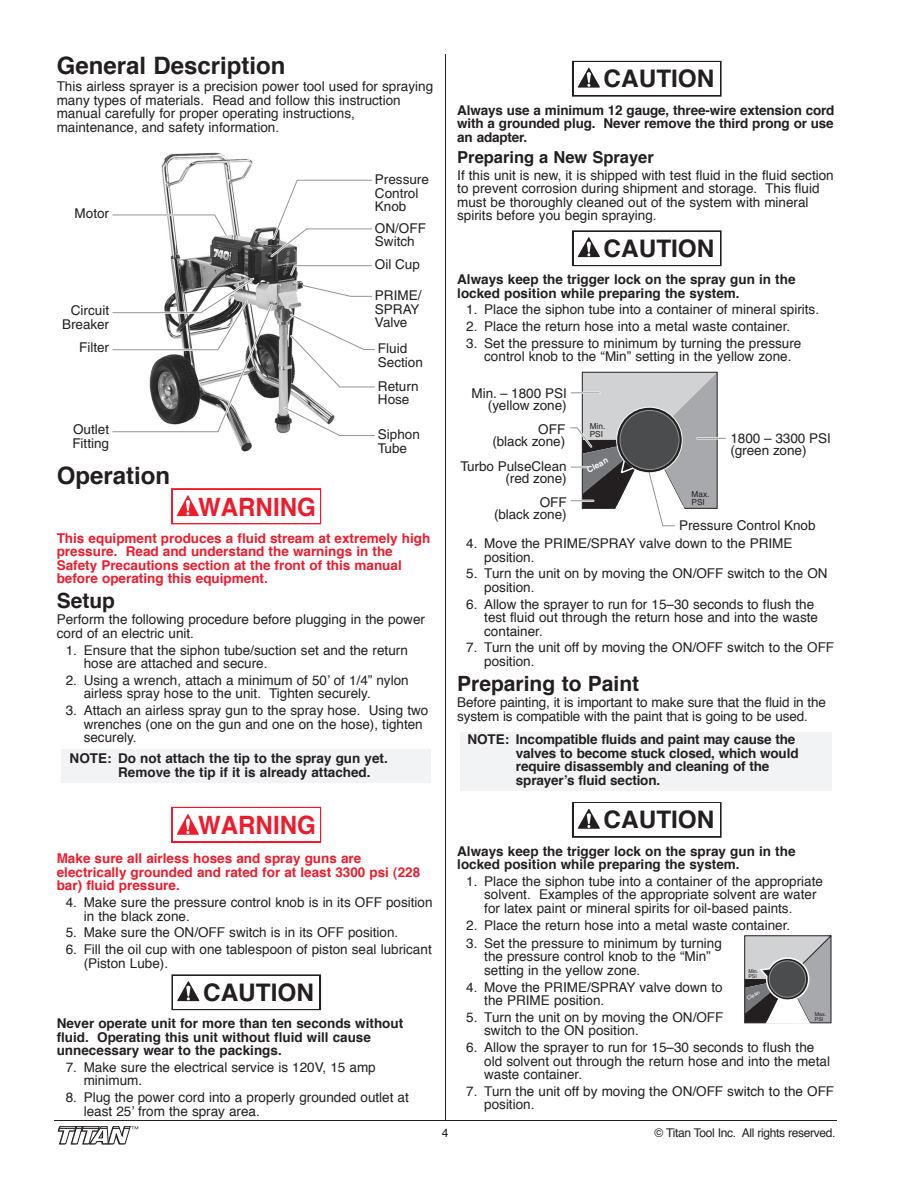
<style>
.page{position:relative;width:918px;height:1188px;background:#fff}
.page>*{position:absolute;margin:0;border:0;box-sizing:border-box;transform-origin:0 0}
.t1{font:700 25.2px "Helvetica";color:#ee1b2c;scale:.95 1}
.t2{font:700 24.15px "Helvetica";color:#231f20}
.t3{font:700 24px "Helvetica";color:#231f20}
.t4{font:700 21px "Helvetica";color:#231f20}
.t5{font:700 16.5px "Helvetica";color:#231f20}
.t6{font:13.5px/13.5px "Helvetica";color:#231f20}
.t7{font:700 13.5px/13.5px "Helvetica";color:#231f20}
.t8{font:700 13.5px/13.5px "Helvetica";color:#ee1b2c}
.t9{font:12px "Helvetica";letter-spacing:-.03em;color:#231f20}
.t10{font:8.25px/8.2px "Helvetica";color:#231f20}
.t11{font:700 8.25px "Helvetica";color:#fff}
.t12{font:5.25px/5.2px "Helvetica";color:#231f20}
.t13{font:5.25px "Helvetica";color:#fff}
</style>
<div class="page">
<svg style="left:171px;top:974px;width:150px;height:36px"></svg>
<svg style="left:171px;top:807px;width:150px;height:36px"></svg>
<div style="left:61px;top:750px;width:370px;height:33px;background:#f2f3f4"></div>
<svg style="left:171px;top:488px;width:150px;height:36px"></svg>
<img style="left:161px;top:152px;width:92px;height:300px">
<svg style="left:112px;top:178px;width:263px;height:260px"></svg>
<hr style="left:54px;top:1120px;width:783px;height:1px;background:#231f20">
<hr style="left:445px;top:54px;width:1px;height:1066px;background:#231f20">
<svg style="left:744px;top:935px;width:87px;height:89px;background:#a7a7a9"></svg>
<div style="left:769px;top:961px;width:37px;height:36px;background:#4b4c4d;border-radius:50%"></div>
<div style="left:769px;top:961px;width:37px;height:37px;border:1px solid #939598;border-radius:50%"></div>
<svg style="left:572px;top:802px;width:150px;height:36px"></svg>
<div style="left:460px;top:732px;width:372px;height:59px;background:#f2f3f4"></div>
<svg style="left:570px;top:372px;width:156px;height:155px"></svg>
<svg style="left:572px;top:230px;width:150px;height:36px"></svg>
<svg style="left:572px;top:61px;width:150px;height:36px"></svg>
<svg style="left:58px;top:1126px;width:80px;height:18px"></svg>
<h3 class="t3" style="left:57px;top:56px;width:230px">General Description</h3>
<p class="t6" style="left:57px;top:81px;width:378px">This airless sprayer is a precision power tool used for spraying many types of materials. Read and follow this instruction manual carefully for proper operating instructions, maintenance, and safety information.</p>
<p class="t6" style="left:75px;top:207px;width:36px">Motor</p>
<p class="t6" style="left:62px;top:305px;width:48px;text-align:right">Circuit<br>Breaker</p>
<p class="t6" style="left:79px;top:342px;width:31px">Filter</p>
<p class="t6" style="left:72px;top:424px;width:38px">Outlet<br>Fitting</p>
<h3 class="t3" style="left:57px;top:465px;width:115px">Operation</h3>
<h1 class="t1" style="left:198px;top:496px;width:125px">WARNING</h1>
<p class="t6" style="left:375px;top:174px;width:56px">Pressure<br>Control<br>Knob</p>
<p class="t6" style="left:375px;top:222px;width:53px">ON/OFF<br>Switch</p>
<p class="t6" style="left:375px;top:259px;width:47px">Oil Cup</p>
<p class="t6" style="left:375px;top:290px;width:48px">PRIME/<br>SPRAY<br>Valve</p>
<p class="t6" style="left:378px;top:343px;width:47px">Fluid<br>Section</p>
<p class="t6" style="left:378px;top:381px;width:42px">Return<br>Hose</p>
<p class="t6" style="left:378px;top:429px;width:44px">Siphon<br>Tube</p>
<p class="t8" style="left:57px;top:532px;width:375px">This equipment produces a fluid stream at extremely high pressure. Read and understand the warnings in the Safety Precautions section at the front of this manual before operating this equipment.</p>
<h3 class="t4" style="left:57px;top:592px;width:60px">Setup</h3>
<p class="t6" style="left:57px;top:614px;width:370px">Perform the following procedure before plugging in the power cord of an electric unit.</p>
<p class="t6" style="left:84px;top:644px;width:326px;text-indent:-18px">1. Ensure that the siphon tube/suction set and the return hose are attached and secure.</p>
<p class="t6" style="left:84px;top:675px;width:326px;text-indent:-18px">2. Using a wrench, attach a minimum of 50’ of 1/4” nylon airless spray hose to the unit. Tighten securely.</p>
<p class="t6" style="left:84px;top:705px;width:346px;text-indent:-18px">3. Attach an airless spray gun to the spray hose. Using two wrenches (one on the gun and one on the hose), tighten securely.</p>
<p class="t7" style="left:118px;top:753px;width:271px;text-indent:-49px">NOTE: Do not attach the tip to the spray gun yet.<br>Remove the tip if it is already attached.</p>
<h1 class="t1" style="left:198px;top:815px;width:125px">WARNING</h1>
<p class="t8" style="left:57px;top:853px;width:365px">Make sure all airless hoses and spray guns are electrically grounded and rated for at least 3300 psi (228 bar) fluid pressure.</p>
<p class="t6" style="left:84px;top:897px;width:350px;text-indent:-18px">4. Make sure the pressure control knob is in its OFF position in the black zone.</p>
<p class="t6" style="left:66px;top:927px;width:334px">5. Make sure the ON/OFF switch is in its OFF position.</p>
<p class="t6" style="left:84px;top:944px;width:350px;text-indent:-18px">6. Fill the oil cup with one tablespoon of piston seal lubricant (Piston Lube).</p>
<h2 class="t2" style="left:203px;top:982px;width:112px">CAUTION</h2>
<p class="t7" style="left:57px;top:1018px;width:348px">Never operate unit for more than ten seconds without fluid. Operating this unit without fluid will cause unnecessary wear to the packings.</p>
<p class="t6" style="left:84px;top:1061px;width:294px;text-indent:-18px">7. Make sure the electrical service is 120V, 15 amp minimum.</p>
<p class="t6" style="left:84px;top:1092px;width:327px;text-indent:-18px">8. Plug the power cord into a properly grounded outlet at least 25’ from the spray area.</p>
<h2 class="t2" style="left:604px;top:69px;width:112px">CAUTION</h2>
<p class="t7" style="left:457px;top:104px;width:379px;text-align:justify">Always use a minimum 12 gauge, three-wire extension cord with a grounded plug. Never remove the third prong or use an adapter.</p>
<p class="t5" style="left:457px;top:150px;width:198px">Preparing a New Sprayer</p>
<p class="t6" style="left:457px;top:169px;width:378px">If this unit is new, it is shipped with test fluid in the fluid section to prevent corrosion during shipment and storage. This fluid must be thoroughly cleaned out of the system with mineral spirits before you begin spraying.</p>
<h2 class="t2" style="left:604px;top:238px;width:112px">CAUTION</h2>
<p class="t7" style="left:457px;top:274px;width:340px">Always keep the trigger lock on the spray gun in the locked position while preparing the system.</p>
<p class="t6" style="left:466px;top:304px;width:354px">1. Place the siphon tube into a container of mineral spirits.</p>
<p class="t6" style="left:466px;top:321px;width:326px">2. Place the return hose into a metal waste container.</p>
<p class="t6" style="left:466px;top:337px;width:337px;text-align:center">3. Set the pressure to minimum by turning the pressure control knob to the “Min” setting in the yellow zone.</p>
<p class="t6" style="left:472px;top:388px;width:97px;line-height:12px;text-align:right">Min. – 1800 PSI (yellow zone)</p>
<p class="t6" style="left:493px;top:424px;width:74px;line-height:12px;text-align:right">OFF<br>(black zone)</p>
<p class="t10" style="left:590px;top:423px;width:17px">Min.<br>PSI</p>
<p class="t6" style="left:460px;top:461px;width:108px">Turbo PulseClean</p>
<p class="t11" style="left:586px;top:467px;width:24px;rotate:-28deg">Clean</p>
<p class="t6" style="left:505px;top:473px;width:63px">(red zone)</p>
<p class="t6" style="left:494px;top:497px;width:74px;line-height:12px;text-align:right">OFF<br>(black zone)</p>
<p class="t10" style="left:692px;top:491px;width:19px">Max.<br>PSI</p>
<p class="t6" style="left:730px;top:434px;width:102px;line-height:12px">1800 – 3300 PSI (green zone)</p>
<p class="t6" style="left:679px;top:520px;width:138px">Pressure Control Knob</p>
<p class="t6" style="left:484px;top:538px;width:310px;text-indent:-18px">4. Move the PRIME/SPRAY valve down to the PRIME position.</p>
<p class="t6" style="left:484px;top:568px;width:345px;text-indent:-18px">5. Turn the unit on by moving the ON/OFF switch to the ON position.</p>
<p class="t6" style="left:484px;top:598px;width:335px;text-indent:-18px">6. Allow the sprayer to run for 15–30 seconds to flush the test fluid out through the return hose and into the waste container.</p>
<p class="t6" style="left:484px;top:642px;width:351px;text-indent:-18px">7. Turn the unit off by moving the ON/OFF switch to the OFF position.</p>
<h3 class="t4" style="left:457px;top:675px;width:184px">Preparing to Paint</h3>
<p class="t6" style="left:457px;top:697px;width:370px">Before painting, it is important to make sure that the fluid in the system is compatible with the paint that is going to be used.</p>
<p class="t7" style="left:516px;top:734px;width:284px;text-indent:-49px">NOTE: Incompatible fluids and paint may cause the valves to become stuck closed, which would require disassembly and cleaning of the sprayer’s fluid section.</p>
<h2 class="t2" style="left:604px;top:810px;width:112px">CAUTION</h2>
<p class="t7" style="left:457px;top:845px;width:340px">Always keep the trigger lock on the spray gun in the locked position while preparing the system.</p>
<p class="t6" style="left:484px;top:876px;width:340px;text-indent:-18px">1. Place the siphon tube into a container of the appropriate solvent. Examples of the appropriate solvent are water for latex paint or mineral spirits for oil-based paints.</p>
<p class="t6" style="left:466px;top:919px;width:326px">2. Place the return hose into a metal waste container.</p>
<p class="t6" style="left:484px;top:938px;width:239px;text-indent:-18px">3. Set the pressure to minimum by turning the pressure control knob to the “Min” setting in the yellow zone.</p>
<p class="t6" style="left:484px;top:981px;width:240px;text-indent:-18px">4. Move the PRIME/SPRAY valve down to the PRIME position.</p>
<p class="t6" style="left:484px;top:1011px;width:241px;text-indent:-18px">5. Turn the unit on by moving the ON/OFF switch to the ON position.</p>
<p class="t6" style="left:484px;top:1042px;width:347px;text-indent:-18px">6. Allow the sprayer to run for 15–30 seconds to flush the old solvent out through the return hose and into the metal waste container.</p>
<p class="t6" style="left:484px;top:1085px;width:351px;text-indent:-18px">7. Turn the unit off by moving the ON/OFF switch to the OFF position.</p>
<p class="t12" style="left:748px;top:969px;width:11px">Min.<br>PSI</p>
<p class="t13" style="left:746px;top:997px;width:15px;rotate:-28deg">Clean</p>
<p class="t12" style="left:815px;top:1012px;width:13px">Max.<br>PSI</p>
<p class="t9" style="left:442px;top:1128px;width:8px">4</p>
<p class="t9" style="left:655px;top:1128px;width:183px">© Titan Tool Inc. All rights reserved.</p>
</div>
